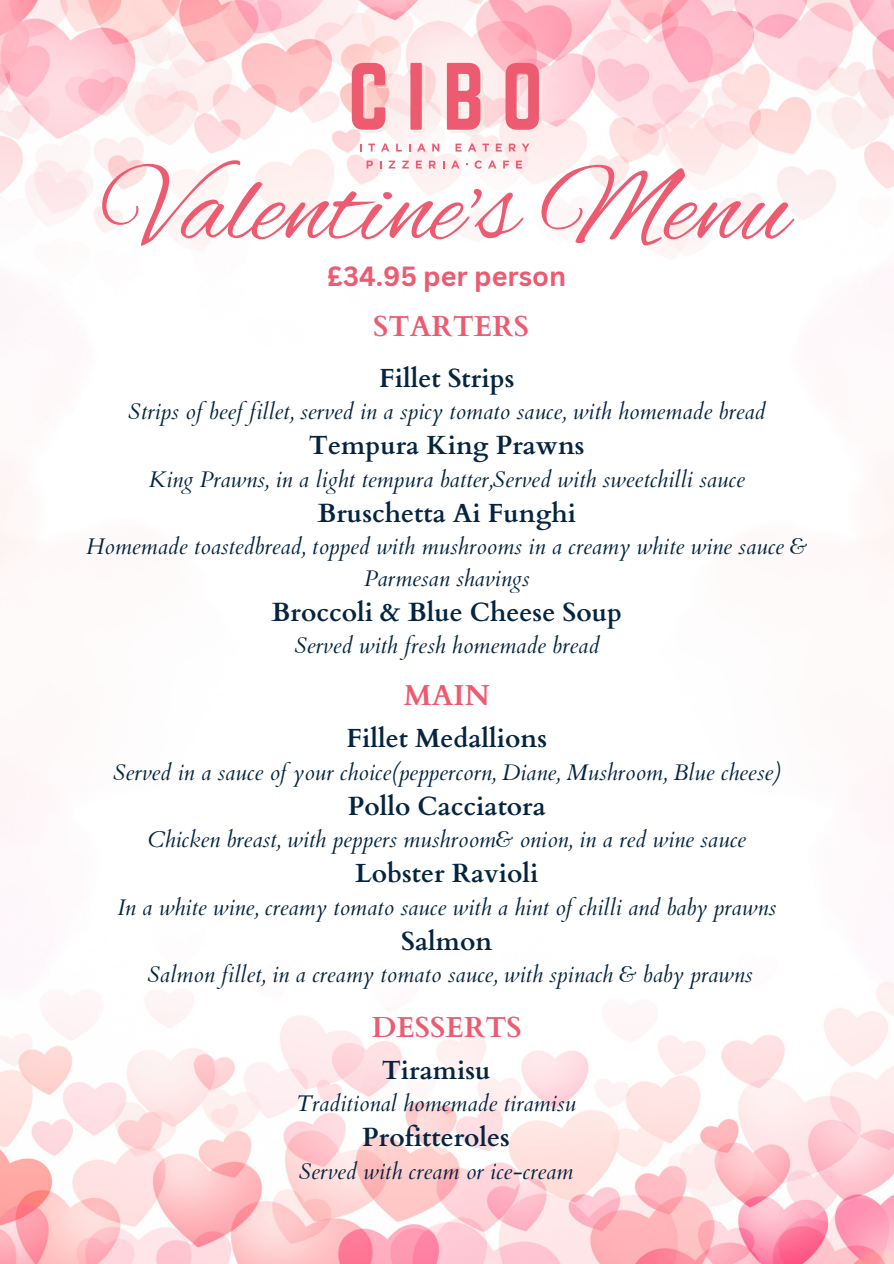
<style>
.page{position:relative;width:894px;height:1264px;background:#fff}
.page>*{position:absolute;margin:0;border:0;box-sizing:border-box;transform-origin:0 0}
.t1{font:112.35px "Alex Brush";color:#ed5b71}
.t2{font:700 28.8px "Cardo";color:#ed5b71}
.t3{font:700 27px "Canva Sans";color:#ed5b71}
.t4{font:700 26.25px "Cardo";color:#042440}
.t5{font:italic 22.65px/31.5px "Cardo";color:#042440;text-align:center}
</style>
<div class="page">
<img style="left:0;top:0;width:893px;height:1263px">
<img style="left:576px;top:134px;width:317px;height:1007px">
<img style="left:0;top:135px;width:333px;height:1025px">
<svg style="left:359px;top:144px;width:2px;height:7px"></svg>
<svg style="left:368px;top:144px;width:7px;height:7px"></svg>
<svg style="left:381px;top:143px;width:8px;height:8px"></svg>
<svg style="left:396px;top:144px;width:6px;height:7px"></svg>
<svg style="left:408px;top:144px;width:2px;height:7px"></svg>
<svg style="left:417px;top:143px;width:8px;height:8px"></svg>
<svg style="left:432px;top:144px;width:7px;height:7px"></svg>
<svg style="left:455px;top:144px;width:6px;height:7px"></svg>
<svg style="left:468px;top:143px;width:8px;height:8px"></svg>
<svg style="left:482px;top:144px;width:7px;height:7px"></svg>
<svg style="left:495px;top:144px;width:6px;height:7px"></svg>
<svg style="left:508px;top:144px;width:7px;height:7px"></svg>
<svg style="left:521px;top:144px;width:8px;height:7px"></svg>
<svg style="left:366px;top:161px;width:7px;height:7px"></svg>
<svg style="left:379px;top:161px;width:2px;height:7px"></svg>
<svg style="left:388px;top:161px;width:7px;height:7px"></svg>
<svg style="left:402px;top:161px;width:6px;height:7px"></svg>
<svg style="left:416px;top:161px;width:6px;height:7px"></svg>
<svg style="left:429px;top:161px;width:6px;height:7px"></svg>
<svg style="left:442px;top:161px;width:2px;height:7px"></svg>
<svg style="left:451px;top:160px;width:8px;height:8px"></svg>
<svg style="left:474px;top:160px;width:8px;height:9px"></svg>
<svg style="left:488px;top:160px;width:8px;height:8px"></svg>
<svg style="left:503px;top:161px;width:6px;height:7px"></svg>
<svg style="left:516px;top:161px;width:6px;height:7px"></svg>
<svg style="left:413px;top:66px;width:11px;height:67px"></svg>
<svg style="left:352px;top:63px;width:36px;height:70px;background:#f3919c"></svg>
<div style="left:410px;top:63px;width:11px;height:67px;background:#ed5b71"></div>
<svg style="left:447px;top:63px;width:36px;height:70px;background:#f08493"></svg>
<svg style="left:505px;top:63px;width:37px;height:70px;background:#f28c9a"></svg>
<p class="t1" style="left:104px;top:145px;width:686px">Valentine's Menu</p>
<p class="t3" style="left:327px;top:257px;width:240px">£34.95 per person</p>
<p class="t2" style="left:373px;top:308px;width:157px">STARTERS</p>
<p class="t4" style="left:379px;top:360px;width:137px">Fillet Strips</p>
<p class="t5" style="left:128px;top:396px;width:638px">Strips of beef fillet, served in a spicy tomato sauce, with homemade bread</p>
<h1 class="t4" style="left:309px;top:428px;width:277px">Tempura King Prawns</h1>
<h3 class="t5" style="left:149px;top:464px;width:597px">King Prawns, in a light tempura batter,Served with sweetchilli sauce</h3>
<h2 class="t4" style="left:317px;top:495px;width:260px">Bruschetta Ai Funghi</h2>
<p class="t5" style="left:86px;top:531px;width:722px">Homemade toastedbread, topped with mushrooms in a creamy white wine sauce &amp;<br>Parmesan shavings</p>
<p class="t4" style="left:271px;top:594px;width:352px">Broccoli &amp; Blue Cheese Soup</p>
<p class="t5" style="left:294px;top:630px;width:306px">Served with fresh homemade bread</p>
<p class="t2" style="left:403px;top:676px;width:87px">MAIN</p>
<p class="t4" style="left:346px;top:721px;width:202px">Fillet Medallions</p>
<p class="t5" style="left:113px;top:756px;width:668px">Served in a sauce of your choice(peppercorn, Diane, Mushroom, Blue cheese)</p>
<p class="t4" style="left:347px;top:788px;width:199px">Pollo Cacciatora</p>
<p class="t5" style="left:148px;top:824px;width:599px">Chicken breast, with peppers mushroom&amp; onion, in a red wine sauce</p>
<p class="t4" style="left:355px;top:856px;width:185px">Lobster Ravioli</p>
<p class="t5" style="left:117px;top:891px;width:659px">In a white wine, creamy tomato sauce with a hint of chilli and baby prawns</p>
<p class="t4" style="left:401px;top:923px;width:92px">Salmon</p>
<p class="t5" style="left:147px;top:959px;width:606px">Salmon fillet, in a creamy tomato sauce, with spinach &amp; baby prawns</p>
<p class="t2" style="left:371px;top:1008px;width:151px">DESSERTS</p>
<p class="t4" style="left:381px;top:1052px;width:110px">Tiramisu</p>
<p class="t5" style="left:296px;top:1088px;width:281px">Traditional homemade tiramisu</p>
<h2 class="t4" style="left:362px;top:1120px;width:149px">Profitteroles</h2>
<h2 class="t5" style="left:299px;top:1155px;width:276px">Served with cream or ice-cream</h2>
</div>
